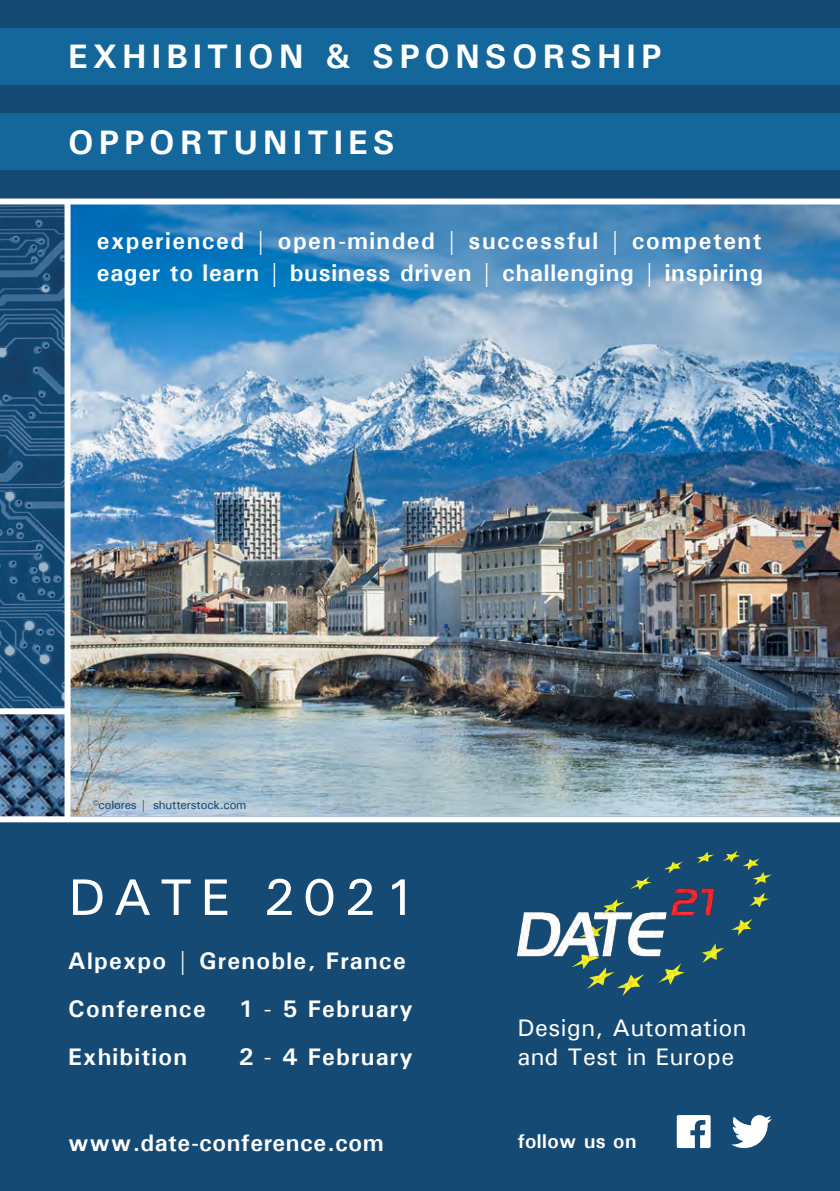
<style>
.page{position:relative;width:840px;height:1191px;background:#fff}
.page>*{position:absolute;margin:0;border:0;box-sizing:border-box;transform-origin:0 0}
.t1{font:500 52px "Univers";letter-spacing:.15em;color:#fff}
.t2{font:700 34px "Univers";letter-spacing:.15em;color:#fff}
.t3{font:700 24px/32px "Univers";letter-spacing:.03em;color:#fff}
.t4{font:700 24px/48.2px "Univers";letter-spacing:.05em;color:#fff}
.t5{font:500 24px/29px "Univers";letter-spacing:.02em;color:#fff}
.t6{font:700 24px "Univers";letter-spacing:.02em;color:#fff}
.t7{font:700 20px "Univers";letter-spacing:.02em;color:#fff}
.t8{font:500 12px "Univers";letter-spacing:-.02em;color:#144a73}
.s1{font-weight:500}
</style>
<div class="page">
<div style="left:0;top:0;width:839px;height:1191px;background:#144a73"></div>
<div style="left:0;top:28px;width:839px;height:57px;background:#13679a"></div>
<div style="left:0;top:113px;width:839px;height:57px;background:#13679a"></div>
<img style="left:517px;top:850px;width:254px;height:146px">
<svg style="left:676px;top:1115px;width:34px;height:33px"></svg>
<svg style="left:731px;top:1115px;width:40px;height:33px"></svg>
<img style="left:0;top:204px;width:64px;height:612px">
<img style="left:70px;top:204px;width:769px;height:611px">
<div style="left:0;top:708px;width:68px;height:6px;background:#fff"></div>
<div style="left:64px;top:201px;width:6px;height:618px;background:#fff"></div>
<div style="left:0;top:198px;width:839px;height:6px;background:#fff"></div>
<div style="left:0;top:816px;width:839px;height:6px;background:#fff"></div>
<h2 class="t2" style="left:68px;top:36px;width:594px">EXHIBITION &amp; SPONSORSHIP</h2>
<h2 class="t2" style="left:68px;top:121px;width:328px">OPPORTUNITIES</h2>
<p class="t3" style="left:97px;top:225px;width:667px">experienced <span class="s1">|</span> open-minded <span class="s1">|</span> successful <span class="s1">|</span> competent eager to learn <span class="s1">|</span> business driven <span class="s1">|</span> challenging <span class="s1">|</span> inspiring</p>
<p class="t8" style="left:93px;top:797px;width:55px">©colores |</p>
<p class="t8" style="left:153px;top:797px;width:95px">shutterstock.com</p>
<h1 class="t1" style="left:68px;top:864px;width:350px">DATE 2021</h1>
<p class="t4" style="left:68px;top:936px;width:339px">Alpexpo <span class="s1">|</span> Grenoble, France<br>Conference</p>
<p class="t4" style="left:238px;top:984px;width:176px">1 <span class="s1">-</span> 5 February</p>
<p class="t4" style="left:68px;top:1032px;width:120px">Exhibition</p>
<p class="t4" style="left:238px;top:1032px;width:176px">2 <span class="s1">-</span> 4 February</p>
<p class="t6" style="left:68px;top:1127px;width:317px">www.date-conference.com</p>
<p class="t5" style="left:517px;top:1013px;width:231px">Design, Automation and Test in Europe</p>
<p class="t7" style="left:517px;top:1128px;width:121px">follow us on</p>
</div>
